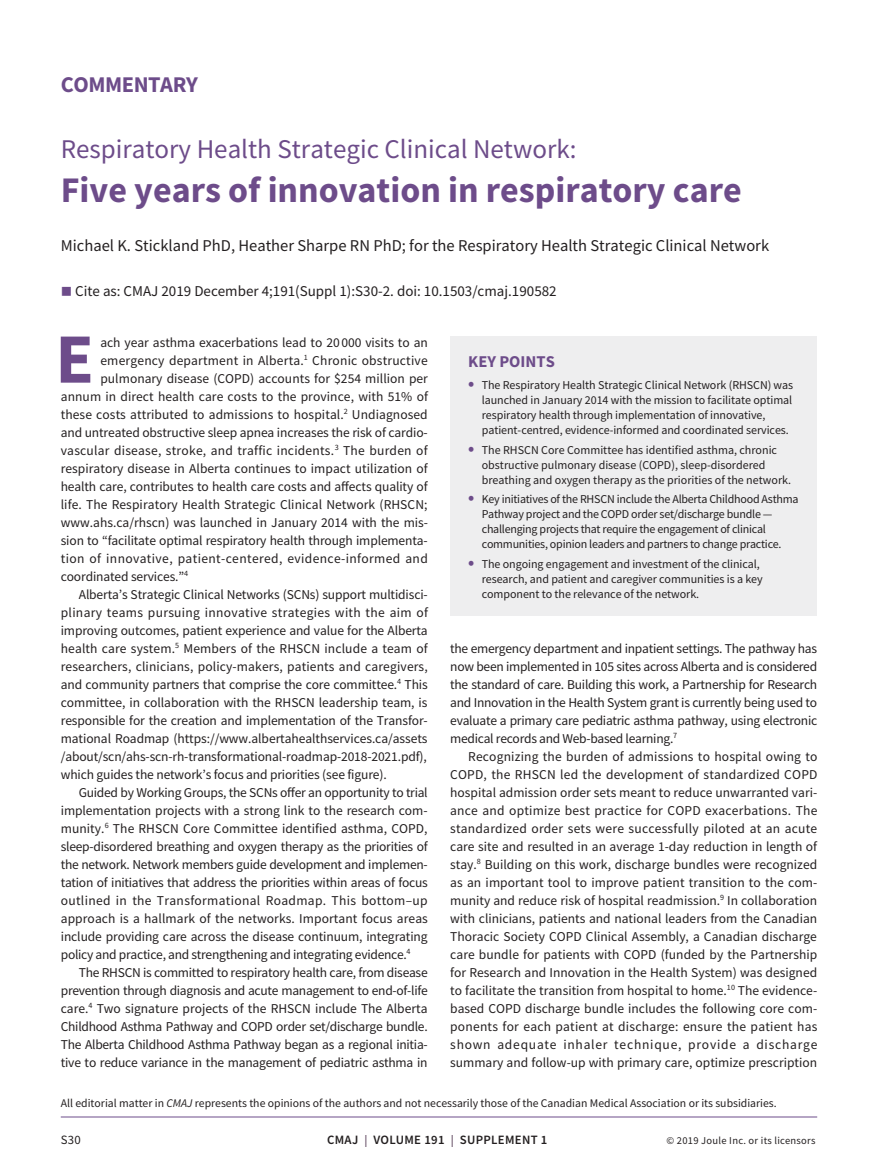
<style>
.page{position:relative;width:878px;height:1175px;background:#fff}
.page>*{position:absolute;margin:0;border:0;box-sizing:border-box;transform-origin:0 0}
.t1{font:700 70.65px "Source Sans Pro";color:#6d4c8a}
.t2{font:700 36px "Source Sans Pro";color:#6d4c8a}
.t3{font:27px "Source Sans Pro";color:#6d4c8a}
.t4{font:700 22.5px "Source Sans Pro";letter-spacing:-.02em;color:#6d4c8a}
.t5{font:16.5px "Source Sans Pro";color:#231f20}
.t6{font:700 16.5px "Source Sans Pro";color:#6d4c8a}
.t7{font:15px "Source Sans Pro";color:#231f20}
.t8{font:13.5px/18px "Source Sans Pro";letter-spacing:-.01em;color:#231f20;text-align:justify}
.t9{font:13.5px "Source Sans Pro";letter-spacing:.025em;color:#231f20}
.t10{font:13.5px "Source Sans Pro";letter-spacing:.01em;color:#231f20}
.t11{font:13.5px "Source Sans Pro";letter-spacing:.015em;color:#231f20}
.t12{font:600 12.75px "Source Sans Pro";letter-spacing:.025em;color:#231f20}
.t13{font:12.75px "Source Sans Pro";color:#231f20}
.t14{font:12px/15px "Source Sans Pro";letter-spacing:-.005em;color:#231f20}
.t15{font:11.7px "Source Sans Pro";color:#231f20}
.t16{font:10.5px "Source Sans Pro";letter-spacing:.025em;color:#231f20}
.s1{color:#6d4c8a}
.s2{font-weight:700;font-size:18px;color:#6d4c8a}
.s3{font-style:italic}
.s4{font-size:12px;color:#685168}
</style>
<div class="page">
<hr style="left:61px;top:1116px;width:756px;height:1px;background:#6d4c8a">
<div style="left:450px;top:336px;width:367px;height:280px;background:#eeeeef"></div>
<h3 class="t4" style="left:61px;top:69px;width:139px">COMMENTARY</h3>
<h3 class="t3" style="left:61px;top:132px;width:517px">Respiratory Health Strategic Clinical Network:</h3>
<h2 class="t2" style="left:61px;top:165px;width:682px">Five years of innovation in respiratory care</h2>
<p class="t5" style="left:61px;top:235px;width:710px">Michael K. Stickland PhD, Heather Sharpe RN PhD; for the Respiratory Health Strategic Clinical Network</p>
<p class="t7" style="left:61px;top:281px;width:497px"><span class="s1">■</span> Cite as: CMAJ 2019 December 4;191(Suppl 1):S30-2. doi: 10.1503/cmaj.190582</p>
<h1 class="t1" style="left:55px;top:311px;width:40px">E</h1>
<p class="t8" style="left:100px;top:333px;width:329px">ach year asthma exacerbations lead to 20 000 visits to an</p>
<p class="t11" style="left:100px;top:351px;width:329px">emergency department in Alberta.<sup>1</sup> Chronic obstructive</p>
<p class="t8" style="left:100px;top:369px;width:329px">pulmonary disease (COPD) accounts for $254 million per</p>
<p class="t8" style="left:61px;top:387px;width:369px">annum in direct health care costs to the province, with 51% of</p>
<p class="t8" style="left:61px;top:405px;width:368px">these costs attributed to admissions to hospital.<sup>2</sup> Undiagnosed</p>
<p class="t8" style="left:61px;top:423px;width:368px">and untreated obstructive sleep apnea increases the risk of cardio-</p>
<p class="t11" style="left:61px;top:441px;width:368px">vascular disease, stroke, and traffic incidents.<sup>3</sup> The burden of</p>
<p class="t8" style="left:61px;top:459px;width:368px">respiratory disease in Alberta continues to impact utilization of</p>
<p class="t8" style="left:61px;top:477px;width:368px">health care, contributes to health care costs and affects quality of</p>
<p class="t8" style="left:61px;top:495px;width:368px">life. The Respiratory Health Strategic Clinical Network (RHSCN;</p>
<p class="t8" style="left:61px;top:513px;width:369px">www.ahs.ca/rhscn) was launched in January 2014 with the mis-</p>
<p class="t8" style="left:61px;top:531px;width:368px">sion to “facilitate optimal respiratory health through implementa-</p>
<p class="t9" style="left:61px;top:549px;width:368px">tion of innovative, patient-centered, evidence-informed and</p>
<p class="t8" style="left:61px;top:567px;width:129px">coordinated services.”<sup>4</sup></p>
<p class="t8" style="left:79px;top:585px;width:350px">Alberta’s Strategic Clinical Networks (SCNs) support multidisci-</p>
<p class="t9" style="left:61px;top:603px;width:369px">plinary teams pursuing innovative strategies with the aim of</p>
<p class="t8" style="left:61px;top:621px;width:368px">improving outcomes, patient experience and value for the Alberta</p>
<p class="t10" style="left:61px;top:639px;width:368px">health care system.<sup>5</sup> Members of the RHSCN include a team of</p>
<p class="t10" style="left:61px;top:657px;width:368px">researchers, clinicians, policy-makers, patients and caregivers,</p>
<p class="t8" style="left:61px;top:675px;width:368px">and community partners that comprise the core committee.<sup>4</sup> This</p>
<p class="t8" style="left:61px;top:693px;width:368px">committee, in collaboration with the RHSCN leadership team, is</p>
<p class="t8" style="left:61px;top:711px;width:368px">responsible for the creation and implementation of the Transfor-</p>
<p class="t8" style="left:61px;top:729px;width:368px">mational Roadmap (https://www.albertahealthservices.ca/assets</p>
<p class="t8" style="left:61px;top:747px;width:367px">/about/scn/ahs-scn-rh-transformational-roadmap-2018-2021.pdf),</p>
<p class="t8" style="left:61px;top:765px;width:327px">which guides the network’s focus and priorities (see figure).</p>
<p class="t8" style="left:79px;top:783px;width:350px">Guided by Working Groups, the SCNs offer an opportunity to trial</p>
<p class="t8" style="left:61px;top:801px;width:367px">implementation projects with a strong link to the research com-</p>
<p class="t8" style="left:61px;top:819px;width:368px">munity.<sup>6</sup> The RHSCN Core Committee identified asthma, COPD,</p>
<p class="t8" style="left:61px;top:837px;width:368px">sleep-disordered breathing and oxygen therapy as the priorities of</p>
<p class="t8" style="left:61px;top:855px;width:368px">the network. Network members guide development and implemen-</p>
<p class="t8" style="left:61px;top:873px;width:368px">tation of initiatives that address the priorities within areas of focus</p>
<p class="t9" style="left:61px;top:891px;width:368px">outlined in the Transformational Roadmap. This bottom–up</p>
<p class="t8" style="left:61px;top:909px;width:368px">approach is a hallmark of the networks. Important focus areas</p>
<p class="t8" style="left:61px;top:927px;width:368px">include providing care across the disease continuum, integrating</p>
<p class="t8" style="left:61px;top:945px;width:351px">policy and practice, and strengthening and integrating evidence.<sup>4</sup></p>
<p class="t8" style="left:79px;top:963px;width:350px">The RHSCN is committed to respiratory health care, from disease</p>
<p class="t8" style="left:61px;top:981px;width:368px">prevention through diagnosis and acute management to end-of-life</p>
<p class="t8" style="left:61px;top:999px;width:368px">care.<sup>4</sup> Two signature projects of the RHSCN include The Alberta</p>
<p class="t8" style="left:61px;top:1017px;width:368px">Childhood Asthma Pathway and COPD order set/discharge bundle.</p>
<p class="t8" style="left:61px;top:1035px;width:368px">The Alberta Childhood Asthma Pathway began as a regional initia-</p>
<p class="t8" style="left:61px;top:1053px;width:368px">tive to reduce variance in the management of pediatric asthma in</p>
<p class="t6" style="left:468px;top:350px;width:88px">KEY POINTS</p>
<p class="t14" style="left:482px;top:377px;width:313px;text-indent:-14px"><span class="s2">•</span> The Respiratory Health Strategic Clinical Network (RHSCN) was launched in January 2014 with the mission to facilitate optimal respiratory health through implementation of innovative, patient-centred, evidence-informed and coordinated services.</p>
<p class="t14" style="left:482px;top:442px;width:311px;text-indent:-14px"><span class="s2">•</span> The RHSCN Core Committee has identified asthma, chronic obstructive pulmonary disease (COPD), sleep-disordered breathing and oxygen therapy as the priorities of the network.</p>
<p class="t14" style="left:482px;top:491px;width:318px;text-indent:-14px"><span class="s2">•</span> Key initiatives of the RHSCN include the Alberta Childhood Asthma Pathway project and the COPD order set/discharge bundle — challenging projects that require the engagement of clinical communities, opinion leaders and partners to change practice.</p>
<p class="t14" style="left:482px;top:556px;width:282px;text-indent:-14px"><span class="s2">•</span> The ongoing engagement and investment of the clinical, research, and patient and caregiver communities is a key component to the relevance of the network.</p>
<p class="t8" style="left:450px;top:639px;width:368px">the emergency department and inpatient settings. The pathway has now been implemented in 105 sites across Alberta and is considered the standard of care. Building this work, a Partnership for Research and Innovation in the Health System grant is currently being used to evaluate a primary care pediatric asthma pathway, using electronic medical records and Web-based learning.<sup>7</sup></p>
<p class="t8" style="left:450px;top:747px;width:369px;text-indent:18px">Recognizing the burden of admissions to hospital owing to COPD, the RHSCN led the development of standardized COPD hospital admission order sets meant to reduce unwarranted vari&shy;ance and optimize best practice for COPD exacerbations. The standardized order sets were successfully piloted at an acute care site and resulted in an average 1-day reduction in length of stay.<sup>8</sup> Building on this work, discharge bundles were recognized as an important tool to improve patient transition to the com&shy;munity and reduce risk of hospital readmission.<sup>9</sup> In collaboration with clinicians, patients and national leaders from the Canadian Thoracic Society COPD Clinical Assembly, a Canadian discharge care bundle for patients with COPD (funded by the Partnership for Research and Innovation in the Health System) was designed to facilitate the transition from hospital to home.<sup>10</sup> The evidence&shy;based COPD discharge bundle includes the following core com&shy;ponents for each patient at discharge: ensure the patient has shown adequate inhaler technique, provide a discharge summary and follow-up with primary care, optimize prescription</p>
<p class="t15" style="left:61px;top:1095px;width:717px">All editorial matter in <span class="s3">CMAJ</span> represents the opinions of the authors and not necessarily those of the Canadian Medical Association or its subsidiaries.</p>
<p class="t13" style="left:61px;top:1132px;width:22px">S30</p>
<p class="t12" style="left:327px;top:1131px;width:222px">CMAJ <span class="s4">|</span> VOLUME 191 <span class="s4">|</span> SUPPLEMENT 1</p>
<p class="t16" style="left:666px;top:1134px;width:150px">© 2019 Joule Inc. or its licensors</p>
</div>
